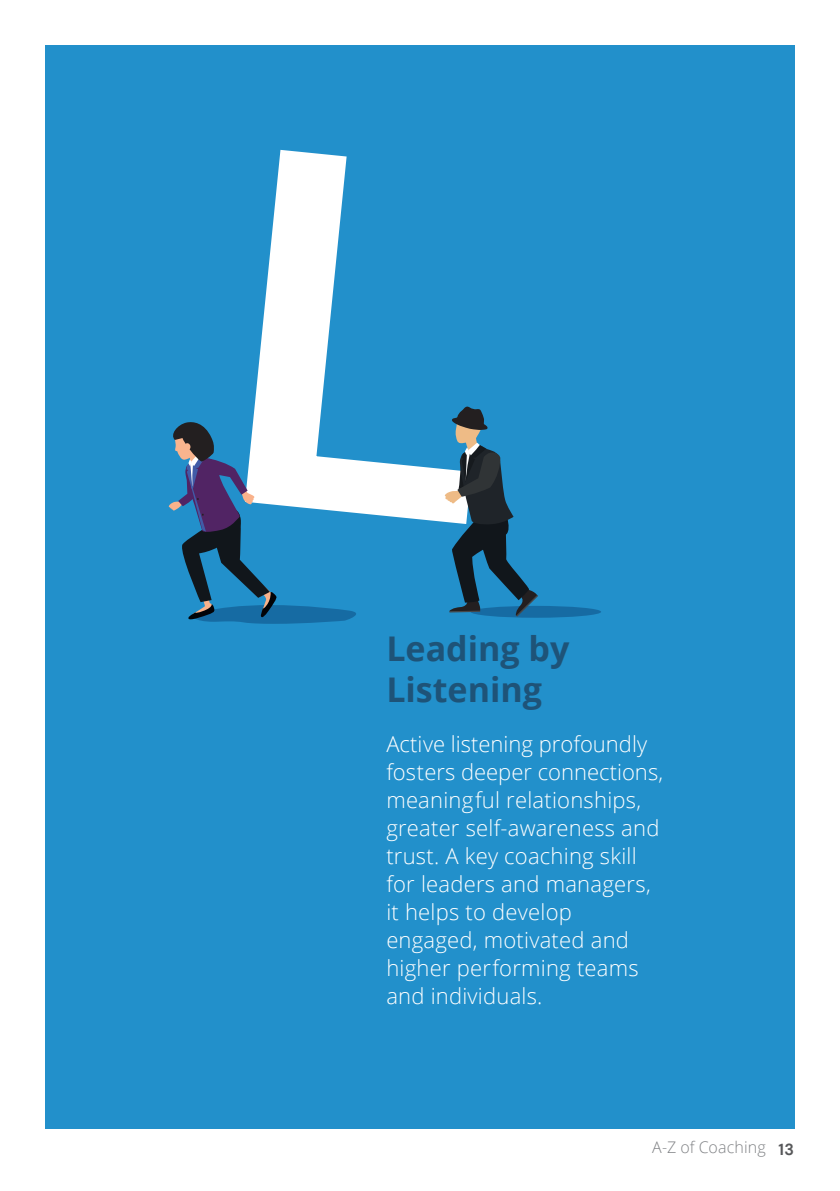
<style>
.page{position:relative;width:840px;height:1191px;background:#fff}
.page>*{position:absolute;margin:0;border:0;box-sizing:border-box;transform-origin:0 0}
.t1{font:700 34px/40.8px "Open Sans";color:#1e5378}
.t2{font:300 22px/28px "Open Sans";letter-spacing:.01em;color:#fff}
.Body_copy{font:300 16px "Open Sans";letter-spacing:.005em;color:#808285}
.t3{font:700 16px "DM Sans";color:#57585a}
</style>
<div class="page">
<div style="left:45px;top:45px;width:749px;height:1083px;background:#2290cb"></div>
<div style="left:470px;top:606px;width:130px;height:12px;background:#166ba3;border-radius:50%"></div>
<svg style="left:168px;top:422px;width:188px;height:202px"></svg>
<svg style="left:449px;top:457px;width:89px;height:159px"></svg>
<svg style="left:246px;top:406px;width:254px;height:117px"></svg>
<p class="t1" style="left:386px;top:627px;width:184px">Leading by<br>Listening</p>
<p class="t2" style="left:386px;top:730px;width:278px">Active listening profoundly fosters deeper connections, meaningful relationships, greater self-awareness and trust. A key coaching skill for leaders and managers, it helps to develop engaged, motivated and higher performing teams and individuals.</p>
<p class="Body_copy" style="left:651px;top:1136px;width:115px">A-Z of Coaching</p>
<p class="t3" style="left:778px;top:1139px;width:17px">13</p>
</div>
